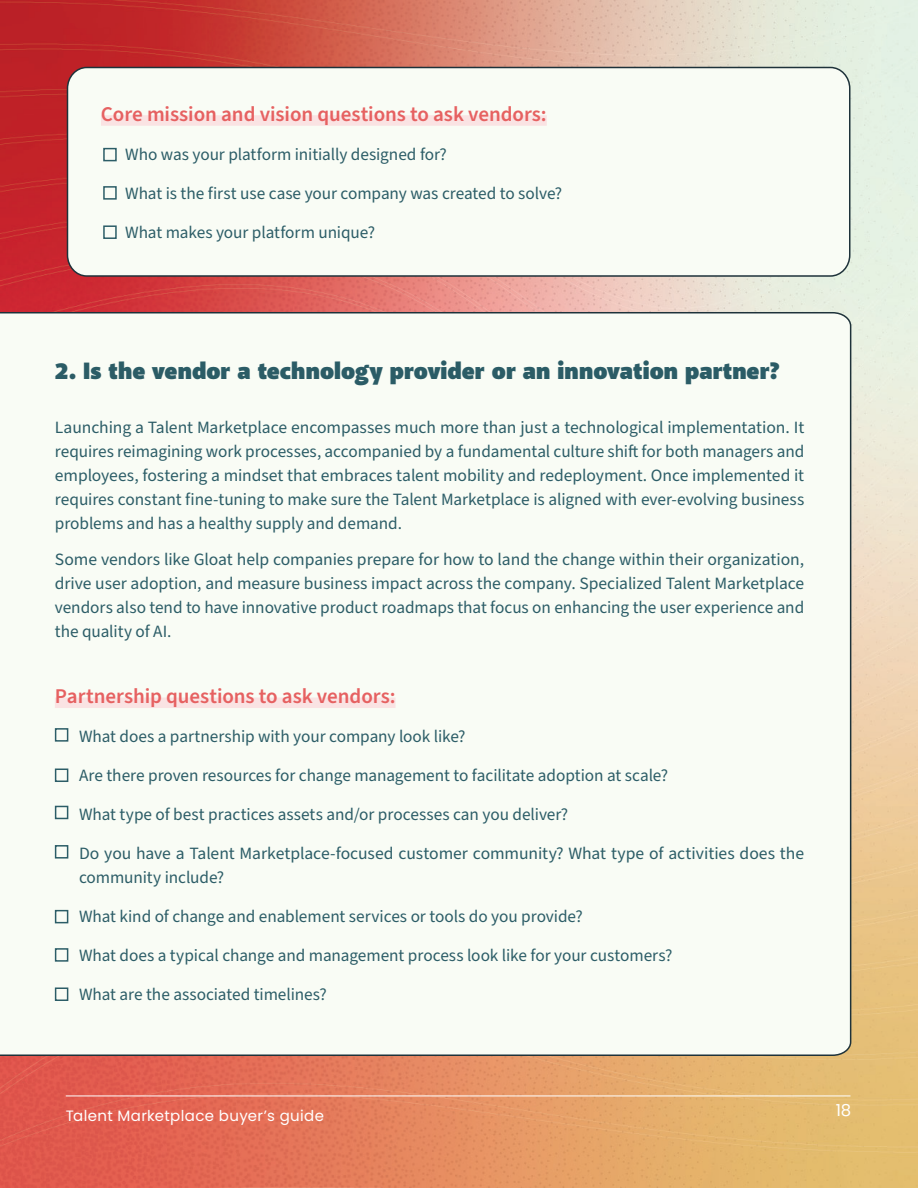
<style>
.page{position:relative;width:918px;height:1188px;background:#fff}
.page>*{position:absolute;margin:0;border:0;box-sizing:border-box;transform-origin:0 0}
.t1{font:900 24px "Akagi Pro";letter-spacing:.005em;color:#2b5c66}
.t2{font:600 21px "Source Sans Pro";letter-spacing:-.005em;color:#e66161}
.t3{font:17.25px/24px "Source Sans Pro";letter-spacing:-.005em;color:#2c5d67;text-align:justify}
.t4{font:16.5px "Poppins";color:#fff}
.t5{font:15px "Poppins";letter-spacing:.025em;color:#fff}
</style>
<div class="page">
<img style="left:0;top:0;width:918px;height:1188px">
<div style="left:0;top:311px;width:852px;height:746px;background:#f9fcf5"></div>
<div style="left:55px;top:698px;width:341px;height:10px;background:#fae3e3"></div>
<div style="left:68px;top:68px;width:782px;height:208px;background:#f9fcf5;border-radius:20px"></div>
<div style="left:67px;top:67px;width:784px;height:210px;border:2px solid #1e323a;border-radius:20px"></div>
<div style="left:101px;top:115px;width:446px;height:11px;background:#fae3e3"></div>
<div style="left:55px;top:728px;width:13px;height:14px;background:#f9fcf5;border:2px solid #2c5d67"></div>
<div style="left:55px;top:769px;width:13px;height:13px;background:#f9fcf5;border:2px solid #2c5d67"></div>
<div style="left:55px;top:806px;width:13px;height:13px;background:#f9fcf5;border:2px solid #2c5d67"></div>
<div style="left:55px;top:845px;width:13px;height:14px;background:#f9fcf5;border:2px solid #2c5d67"></div>
<div style="left:55px;top:910px;width:13px;height:13px;background:#f9fcf5;border:2px solid #2c5d67"></div>
<div style="left:55px;top:948px;width:13px;height:14px;background:#f9fcf5;border:2px solid #2c5d67"></div>
<div style="left:55px;top:987px;width:13px;height:14px;background:#f9fcf5;border:2px solid #2c5d67"></div>
<div style="left:103px;top:148px;width:14px;height:13px;background:#f9fcf5;border:2px solid #2c5d67"></div>
<div style="left:103px;top:186px;width:14px;height:14px;background:#f9fcf5;border:2px solid #2c5d67"></div>
<div style="left:103px;top:225px;width:14px;height:14px;background:#f9fcf5;border:2px solid #2c5d67"></div>
<hr style="left:66px;top:1096px;width:785px;height:1px;background:#fff">
<p class="t2" style="left:101px;top:100px;width:447px">Core mission and vision questions to ask vendors:</p>
<p class="t3" style="left:125px;top:142px;width:323px">Who was your platform initially designed for?</p>
<p class="t3" style="left:125px;top:181px;width:439px">What is the first use case your company was created to solve?</p>
<p class="t3" style="left:125px;top:220px;width:251px">What makes your platform unique?</p>
<h1 class="t1" style="left:55px;top:356px;width:727px">2. Is the vendor a technology provider or an innovation partner?</h1>
<p class="t3" style="left:55px;top:416px;width:751px">Launching a Talent Marketplace encompasses much more than just a technological implementation It. requires reimagining work processes, accompanied by a fundamental culture shift for both managers and employees, fostering a mindset that embraces talent mobility and redeployment. Once implemented it requires constant fine-tuning to make sure the Talent Marketplace is aligned with ever-evolving business problems and has a healthy supply and demand.</p>
<p class="t3" style="left:55px;top:548px;width:751px">Some vendors like Gloat help companies prepare for how to land the change within their organization, drive user adoption, and measure business impact across the company. Specialized Talent Marketplace vendors also tend to have innovative product roadmaps that focus on enhancing the user experience and the quality of AI.</p>
<p class="t2" style="left:55px;top:682px;width:342px">Partnership questions to ask vendors:</p>
<p class="t3" style="left:79px;top:725px;width:388px">What does a partnership with your company look like?</p>
<p class="t3" style="left:79px;top:764px;width:591px">Are there proven resources for change management to facilitate adoption at scale?</p>
<p class="t3" style="left:79px;top:803px;width:491px">What type of best practices assets and/or processes can you deliver?</p>
<p class="t3" style="left:79px;top:842px;width:727px">Do you have a Talent Marketplace-focused customer community? What type of activities does the community include?</p>
<p class="t3" style="left:79px;top:905px;width:505px">What kind of change and enablement services or tools do you provide?</p>
<p class="t3" style="left:79px;top:944px;width:595px">What does a typical change and management process look like for your customers?</p>
<p class="t3" style="left:79px;top:983px;width:249px">What are the associated timelines?</p>
<p class="t5" style="left:66px;top:1107px;width:260px">Talent Marketplace buyer s’ guide</p>
<p class="t4" style="left:836px;top:1101px;width:17px">18</p>
</div>
